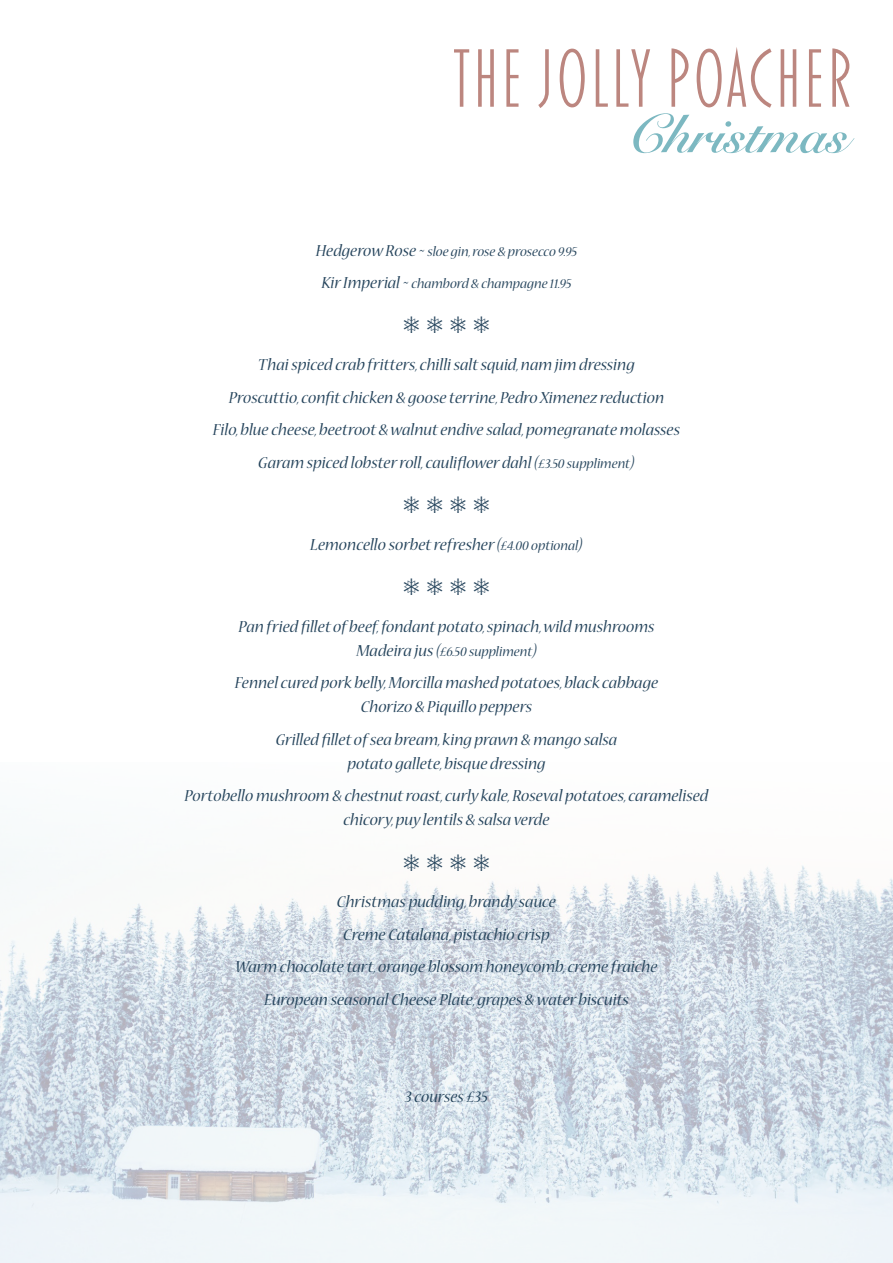
<style>
.page{position:relative;width:893px;height:1263px;background:#fff}
.page>*{position:absolute;margin:0;border:0;box-sizing:border-box;transform-origin:0 0}
.t1{font:300 84px "Blakely";letter-spacing:-.03em;color:#bc867f}
.t2{font:700 54px "Snell Roundhand";color:#7cb8c1}
.new_menu_item{font:italic 18px "Nueva Std";color:#24435b}
._1st_line{font:italic 18px "Nueva Std";color:#24435b}
.menu_item{font:italic 18px "Nueva Std";color:#24435b}
.separater{font:italic 18px "Nueva Std";color:#24435b}
.new_menu_item-2{font:italic 15px "Nueva Std";color:#24435b}
.s1{font-size:18px}
.s2{font-size:15px}
</style>
<div class="page">
<img style="left:0;top:858px;width:893px;height:405px">
<svg style="left:404px;top:858px;width:15px;height:13px"></svg>
<svg style="left:427px;top:858px;width:15px;height:13px"></svg>
<svg style="left:451px;top:858px;width:15px;height:13px"></svg>
<svg style="left:474px;top:858px;width:15px;height:13px"></svg>
<p class="t1" style="left:450px;top:39px;width:406px">THE JOLLY POACHER</p>
<p class="t2" style="left:629px;top:88px;width:220px">Christmas</p>
<p class="new_menu_item-2" style="left:316px;top:244px;width:263px"><span class="s1">Hedgerow Rose ~</span> sloe gin, rose &amp; prosecco 9.95</p>
<p class="new_menu_item-2" style="left:321px;top:277px;width:252px"><span class="s1">Kir Imperial ~</span> chambord &amp; champagne 11.95</p>
<p class="new_menu_item" style="left:258px;top:357px;width:378px">Thai spiced crab fritters, chilli salt squid, nam jim dressing</p>
<p class="menu_item" style="left:229px;top:389px;width:437px">Proscuttio, confit chicken &amp; goose terrine, Pedro Ximenez reduction</p>
<p class="new_menu_item" style="left:213px;top:422px;width:469px">Filo, blue cheese, beetroot &amp; walnut endive salad, pomegranate molasses</p>
<p class="new_menu_item" style="left:258px;top:454px;width:378px">Garam spiced lobster roll, cauliflower dahl (<span class="s2">£3.50 suppliment</span>)</p>
<p class="_1st_line" style="left:310px;top:536px;width:274px">Lemoncello sorbet refresher (<span class="s2">£4.00 optional</span>)</p>
<p class="separater" style="left:238px;top:618px;width:417px">Pan fried fillet of beef, fondant potato, spinach, wild mushrooms</p>
<p class="new_menu_item-2" style="left:356px;top:645px;width:182px"><span class="s1">Madeira jus (</span>£6.50 suppliment<span class="s1">)</span></p>
<p class="new_menu_item" style="left:235px;top:675px;width:425px">Fennel cured pork belly, Morcilla mashed potatoes, black cabbage</p>
<p class="new_menu_item" style="left:361px;top:699px;width:173px">Chorizo &amp; Piquillo peppers</p>
<p class="new_menu_item" style="left:276px;top:731px;width:343px">Grilled fillet of sea bream, king prawn &amp; mango salsa</p>
<p class="new_menu_item" style="left:347px;top:755px;width:200px">potato gallete, bisque dressing</p>
<p class="new_menu_item" style="left:185px;top:788px;width:525px">Portobello mushroom &amp; chestnut roast, curly kale, Roseval potatoes, caramelised</p>
<p class="new_menu_item" style="left:343px;top:812px;width:208px">chicory, puy lentils &amp; salsa verde</p>
<p class="_1st_line" style="left:337px;top:894px;width:221px">Christmas pudding, brandy sauce</p>
<p class="new_menu_item" style="left:343px;top:926px;width:208px">Creme Catalana, pistachio crisp</p>
<p class="new_menu_item" style="left:235px;top:959px;width:424px">Warm chocolate tart, orange blossom honeycomb, creme fraiche</p>
<p class="new_menu_item" style="left:264px;top:991px;width:366px">European seasonal Cheese Plate, grapes &amp; water biscuits</p>
<p class="new_menu_item" style="left:405px;top:1089px;width:84px">3 courses £35</p>
</div>
